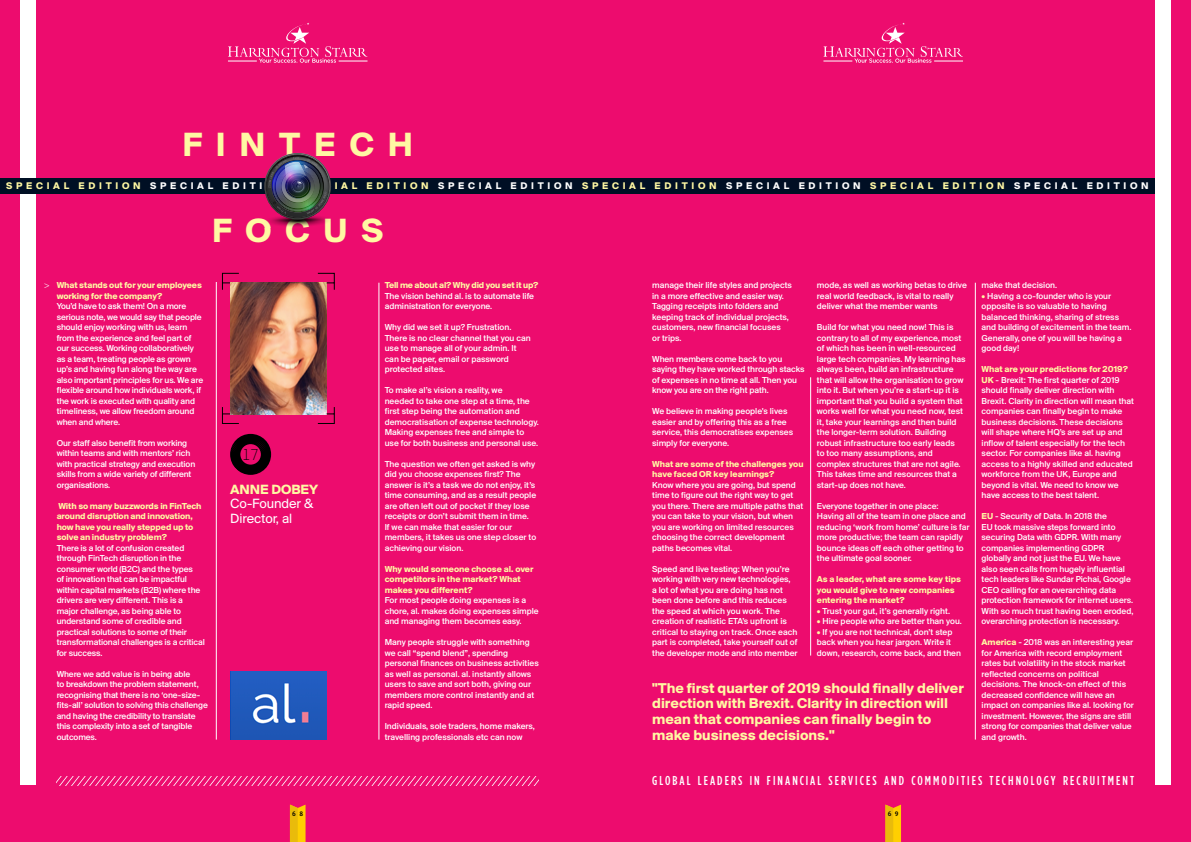
<style>
.page{position:relative;width:1191px;height:842px;background:#ed0c6e}
.page>*{position:absolute;margin:0;border:0;box-sizing:border-box;transform-origin:0 0}
.t1{font:700 35.1px "Suisse BP Intl";letter-spacing:.395em;color:#fff8a3}
.t2{font:300 15.4px "TSTARPRO";color:#000}
.t3{font:700 14.8px/15.7px "Suisse BP Intl";color:#fff8a3}
.t4{font:14px/14.5px "Suisse BP Intl";letter-spacing:-.005em;color:#fff}
.t5{font:700 14px "Suisse BP Intl";letter-spacing:-.005em;color:#fff8a3}
.t6{font:500 12.9px "Gotham Condensed";letter-spacing:.16em;color:#fff}
.t7{font:700 10.1px "Suisse BP Intl";letter-spacing:.37em;color:#fff8a3}
.t8{font:500 9px/10.5px "Suisse BP Intl";color:#fff}
.t9{font:700 9px/10.5px "Suisse BP Intl";letter-spacing:-.01em;color:#fff8a3}
.t10{font:9px "Novarese";color:#fff}
.t11{font:7px "Bree Serif";color:#000}
.s1{color:#fff}
.s2{font-weight:700;color:#fff8a3}
</style>
<div class="page">
<svg style="left:885px;top:804px;width:16px;height:38px"></svg>
<svg style="left:823px;top:23px;width:140px;height:40px"></svg>
<svg style="left:290px;top:804px;width:15px;height:38px"></svg>
<svg style="left:228px;top:23px;width:139px;height:40px"></svg>
<svg style="left:57px;top:776px;width:482px;height:9px"></svg>
<div style="left:1154px;top:0;width:16px;height:785px;background:#fff"></div>
<div style="left:21px;top:0;width:15px;height:785px;background:#fff"></div>
<hr style="left:216px;top:282px;width:1px;height:457px;background:#fff">
<hr style="left:379px;top:283px;width:1px;height:457px;background:#fff">
<img style="left:222px;top:273px;width:112px;height:151px">
<svg style="left:230px;top:434px;width:41px;height:41px"></svg>
<img style="left:230px;top:671px;width:97px;height:69px">
<hr style="left:975px;top:283px;width:1px;height:457px;background:#fff">
<hr style="left:810px;top:377px;width:1px;height:278px;background:#fff">
<div style="left:0;top:178px;width:1154px;height:16px;background:#000f24"></div>
<img style="left:264px;top:157px;width:67px;height:69px">
<h1 class="t1" style="left:182px;top:123px;width:232px">FINTECH</h1>
<p class="t7" style="left:6px;top:180px;width:1144px">SPECIAL EDITION <span class="s1">SPECIAL EDITION</span> SPECIAL EDITION <span class="s1">SPECIAL EDITION</span> SPECIAL EDITION <span class="s1">SPECIAL EDITION</span> SPECIAL EDITION <span class="s1">SPECIAL EDITION</span></p>
<h1 class="t1" style="left:212px;top:210px;width:173px">FOCUS</h1>
<p class="t9" style="left:57px;top:280px;width:147px">What stands out for your employees working for the company?</p>
<p class="t8" style="left:57px;top:301px;width:148px">You’d have to ask them! On a more serious note, we would say that people should enjoy working with us, learn from the experience and feel part of our success. Working collaboratively as a team, treating people as grown up’s and having fun along the way are also important principles for us. We are flexible around how individuals work, if the work is executed with quality and timeliness, we allow freedom around when and where.</p>
<p class="t8" style="left:57px;top:437px;width:140px">Our staff also benefit from working within teams and with mentors’ rich with practical strategy and execution skills from a wide variety of different organisations.</p>
<p class="t9" style="left:57px;top:500px;width:146px">With so many buzzwords in FinTech around disruption and innovation, how have you really stepped up to solve an industry problem?</p>
<p class="t8" style="left:57px;top:542px;width:150px">There is a lot of confusion created through FinTech disruption in the consumer world (B2C) and the types<br>of innovation that can be impactful within capital markets (B2B) where the drivers are very different. This is a major challenge, as being able to understand some of credible and practical solutions to some of their transformational challenges is a critical for success.</p>
<p class="t8" style="left:57px;top:668px;width:153px">Where we add value is in being able<br>to breakdown the problem statement, recognising that there is no ‘one-size&shy;fits-all’ solution to solving this challenge and having the credibility to translate this complexity into a set of tangible outcomes.</p>
<p class="t10" style="left:44px;top:280px;width:7px">&gt;</p>
<h2 class="t2" style="left:243px;top:445px;width:17px">17</h2>
<h3 class="t5" style="left:230px;top:481px;width:90px">ANNE DOBEY</h3>
<h3 class="t4" style="left:230px;top:496px;width:85px">Co-Founder &amp;<br>Director, al</h3>
<p class="t9" style="left:385px;top:280px;width:155px">Tell me about al? Why did you set it up?</p>
<p class="t8" style="left:385px;top:290px;width:151px">The vision behind al. is to automate life administration for everyone.</p>
<p class="t8" style="left:385px;top:322px;width:147px">Why did we set it up? Frustration.<br>There is no clear channel that you can use to manage all of your admin. It can be paper, email or password protected sites.</p>
<p class="t8" style="left:385px;top:385px;width:156px">To make al’s vision a reality, we<br>needed to take one step at a time, the first step being the automation and democratisation of expense technology.<br>Making expenses free and simple to use for both business and personal use.</p>
<p class="t8" style="left:385px;top:458px;width:153px">The question we often get asked is why did you choose expenses first? The answer is it’s a task we do not enjoy, it’s time consuming, and as a result people are often left out of pocket if they lose receipts or don’t submit them in time.<br>If we can make that easier for our members, it takes us one step closer to achieving our vision.</p>
<p class="t9" style="left:385px;top:563px;width:150px">Why would someone choose al. over competitors in the market? What makes you different?</p>
<p class="t8" style="left:385px;top:595px;width:155px">For most people doing expenses is a chore, al. makes doing expenses simple and managing them becomes easy.</p>
<p class="t8" style="left:385px;top:637px;width:156px">Many people struggle with something we call “spend blend”, spending personal finances on business activities as well as personal. al. instantly allows users to save and sort both, giving our members more control instantly and at rapid speed.</p>
<p class="t8" style="left:385px;top:721px;width:152px">Individuals, sole traders, home makers, travelling professionals etc can now</p>
<p class="t8" style="left:652px;top:280px;width:141px">manage their life styles and projects in a more effective and easier way.<br>Tagging receipts into folders and keeping track of individual projects, customers, new financial focuses<br>or trips.</p>
<p class="t8" style="left:652px;top:353px;width:154px">When members come back to you saying they have worked through stacks of expenses in no time at all. Then you know you are on the right path.</p>
<p class="t8" style="left:652px;top:406px;width:142px">We believe in making people's lives easier and by offering this as a free service, this democratises expenses simply for everyone.</p>
<p class="t9" style="left:652px;top:458px;width:153px">What are some of the challenges you have faced OR key learnings?</p>
<p class="t8" style="left:652px;top:479px;width:153px">Know where you are going, but spend time to figure out the right way to get you there. There are multiple paths that you can take to your vision, but when you are working on limited resources choosing the correct development paths becomes vital.</p>
<p class="t8" style="left:652px;top:563px;width:147px">Speed and live testing: When you’re working with very new technologies,<br>a lot of what you are doing has not been done before and this reduces the speed at which you work. The creation of realistic ETA’s upfront is critical to staying on track. Once each part is completed, take yourself out of the developer mode and into member</p>
<p class="t8" style="left:817px;top:280px;width:151px">mode, as well as working betas to drive real world feedback, is vital to really deliver what the member wants</p>
<p class="t8" style="left:817px;top:322px;width:150px">Build for what you need now! This is contrary to all of my experience, most of which has been in well-resourced large tech companies. My learning has always been, build an infrastructure that will allow the organisation to grow into it. But when you’re a start-up it is important that you build a system that works well for what you need now, test it, take your learnings and then build the longer-term solution. Building robust infrastructure too early leads<br>to too many assumptions, and complex structures that are not agile.<br>This takes time and resources that a start-up does not have.</p>
<p class="t8" style="left:817px;top:500px;width:154px">Everyone together in one place:<br>Having all of the team in one place and reducing ‘work from home’ culture is far more productive; the team can rapidly bounce ideas off each other getting to the ultimate goal sooner.</p>
<p class="t9" style="left:817px;top:574px;width:146px">As a leader, what are some key tips you would give to new companies entering the market?</p>
<p class="t8" style="left:817px;top:605px;width:135px"><span class="s2">•</span> Trust your gut, it’s generally right.</p>
<p class="t8" style="left:817px;top:616px;width:146px"><span class="s2">•</span> Hire people who are better than you.</p>
<p class="t8" style="left:817px;top:626px;width:146px"><span class="s2">•</span> If you are not technical, don’t step back when you hear jargon. Write it down, research, come back, and then</p>
<h3 class="t3" style="left:652px;top:680px;width:313px">"The first quarter of 2019 should finally deliver direction with Brexit. Clarity in direction will mean that companies can finally begin to make business decisions."</h3>
<p class="t8" style="left:981px;top:280px;width:77px">make that decision.</p>
<p class="t8" style="left:981px;top:290px;width:152px"><span class="s2">•</span> Having a co-founder who is your opposite is so valuable to having balanced thinking, sharing of stress and building of excitement in the team.<br>Generally, one of you will be having a good day!</p>
<p class="t8" style="left:981px;top:364px;width:154px"><span class="s2">What are your predictions for 2019?<br>UK</span> - Brexit: The first quarter of 2019 should finally deliver direction with Brexit. Clarity in direction will mean that companies can finally begin to make business decisions. These decisions will shape where HQ’s are set up and inflow of talent especially for the tech sector. For companies like al. having access to a highly skilled and educated workforce from the UK, Europe and beyond is vital. We need to know we have access to the best talent.</p>
<p class="t8" style="left:981px;top:511px;width:153px"><span class="s2">EU</span> - Security of Data. In 2018 the<br>EU took massive steps forward into securing Data with GDPR. With many companies implementing GDPR globally and not just the EU. We have also seen calls from hugely influential tech leaders like Sundar Pichai, Google CEO calling for an overarching data protection framework for internet users.<br>With so much trust having been eroded, overarching protection is necessary.</p>
<p class="t8" style="left:981px;top:637px;width:154px"><span class="s2">America</span> - 2018 was an interesting year for America with record employment rates but volatility in the stock market reflected concerns on political decisions. The knock-on effect of this decreased confidence will have an impact on companies like al. looking for investment. However, the signs are still strong for companies that deliver value and growth.</p>
<h3 class="t6" style="left:652px;top:774px;width:483px">GLOBAL LEADERS IN FINANCIAL SERVICES AND COMMODITIES TECHNOLOGY RECRUITMENT</h3>
<p class="t11" style="left:292px;top:808px;width:12px">6 8</p>
<p class="t11" style="left:888px;top:808px;width:12px">6 9</p>
</div>
